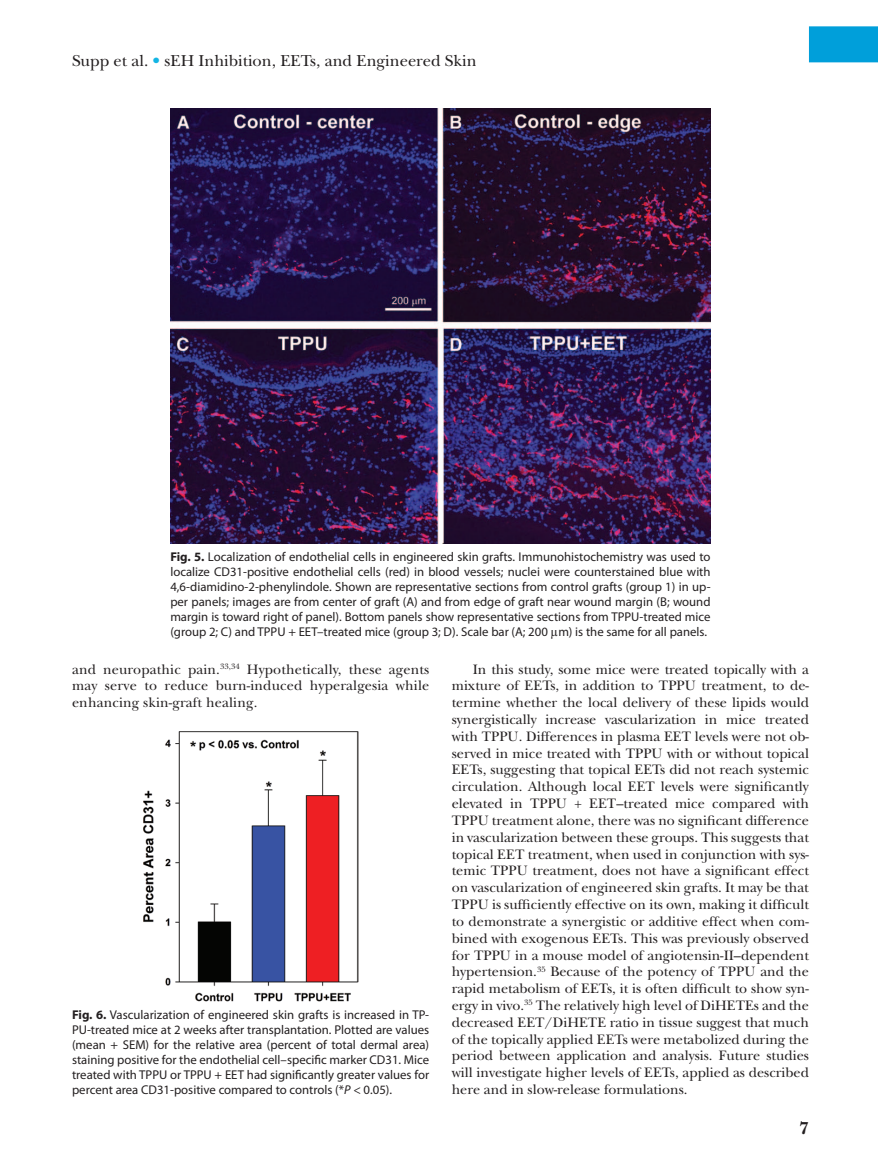
<style>
.page{position:relative;width:878px;height:1175px;background:#fff}
.page>*{position:absolute;margin:0;border:0;box-sizing:border-box;transform-origin:0 0}
.t1{font:700 18px "New Baskerville";color:#231f20}
.t2{font:16.5px "New Baskerville";color:#231f20}
.t3{font:14.25px/16.8px "New Baskerville";letter-spacing:.005em;color:#231f20;text-align:justify}
.t4{font:12.75px/15px "Myriad Pro";color:#231f20;text-align:justify}
.s1{color:#13b5e4}
.s2{font-weight:700}
.s3{font-family:"Gandhari Unicode"}
.s4{font-style:italic}
</style>
<div class="page">
<div style="left:808px;top:26px;width:70px;height:36px;background:#009fda"></div>
<img style="left:170px;top:108px;width:540px;height:435px">
<img style="left:143px;top:731px;width:215px;height:270px">
<p class="t2" style="left:72px;top:51px;width:406px">Supp et al. <span class="s1">•</span> sEH Inhibition, EETs, and Engineered Skin</p>
<p class="t4" style="left:170px;top:549px;width:542px"><span class="s2">Fig. 5.</span> Localization of endothelial cells in engineered skin grafts. I mmunohistochemistry was used to localize CD31-positive endothelial cells (red) in blood vessels; nuclei were counterstained blue with 4,6-diamidino-2-phenylindole. Shown are representative sections from control grafts (group 1) in up&shy;per panels; images are from center of graft (A) and from edge of graft near wound margin (B; wound margin is toward right of panel). Bottom panels show representative sections from TPP U-treated mice (group 2; C) and TPPU + EET–treated mice (group 3; D). Scale bar (A; 200 <span class="s3">μ</span>m) is the same for all panels.</p>
<p class="t3" style="left:72px;top:660px;width:359px">and neuropathic pain.<sup>33,34</sup> Hypothetically, these agents may serve to reduce burn-induced hyperalgesia while enhancing skin-graft healing.</p>
<p class="t3" style="left:451px;top:660px;width:359px;text-indent:21px">In this study, some mice were treated topically with a mixture of EETs, in addition to TPPU treatment, to de&shy;termine whether the local delivery of these lipids would synergistically increase vascularization in mice treated with TPPU. Differences in plasma EET levels were not ob&shy;served in mice treated with TPPU with or without topical EETs, suggesting that topical EETs did not reach systemic circulation. Although local EET levels were significantly elevated in TPPU + EET–treated mice compared with TPPU treatment alone, there was no significant difference in vascularization between these groups. This suggests that topical EET treatment, when used in conjunction with sys&shy;temic TPPU treatment, does not have a significant effect on vascularization of engineered skin grafts. It may be that TPPU is sufficiently effective on its own, making it difficult to demonstrate a synergistic or additive effect when com&shy;bined with exogenous EETs. This was previously observed for TPPU in a mouse model of angiotensin-II–dependent hypertension.<sup>35</sup> Because of the potency of TPPU and the rapid metabolism of EETs, it is often difficult to show syn&shy;ergy in vivo.<sup>35</sup> The relatively high level of DiHETEs and the decreased EET/DiHETE ratio in tissue suggest that much of the topically applied EETs were metabolized during the period between application and analysis. Future studies will investigate higher levels of EETs, applied as described here and in slow-release formulations.</p>
<p class="t4" style="left:72px;top:1007px;width:359px"><span class="s2">Fig. 6.</span> Vascularization of engineered skin grafts is increased in TP-PU-treated mice at 2 weeks after transplantation. Plotted are values (mean + SEM) for the relative area (percent of total dermal area) staining positive for the endothelial cell–specific marker CD31. Mice treated with TPPU or TPPU + EET had significantly greater values for percent area CD31-positive compared to controls (*<span class="s4">P</span> &lt; 0.05).</p>
<p class="t1" style="left:799px;top:1118px;width:11px">7</p>
</div>
